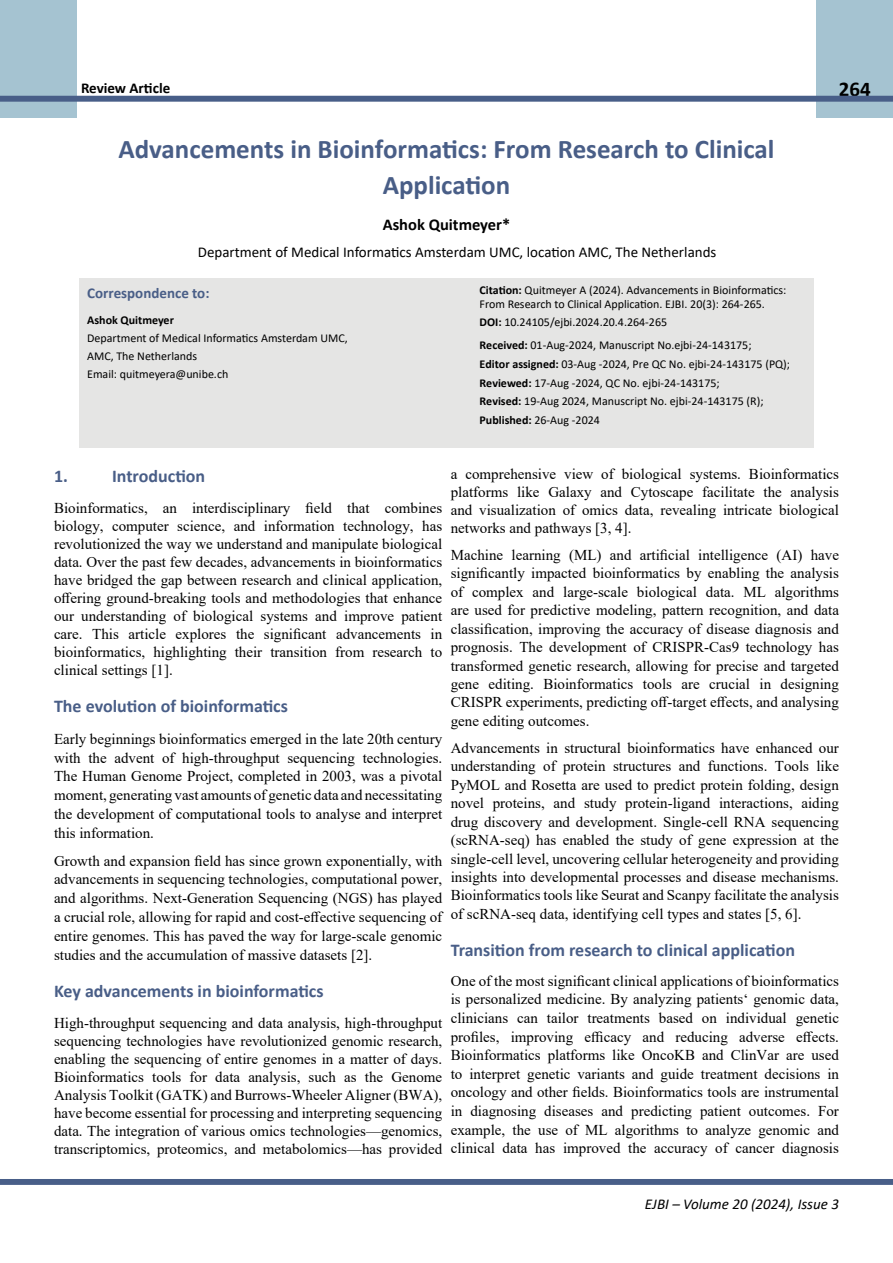
<style>
.page{position:relative;width:893px;height:1263px;background:#fff}
.page>*{position:absolute;margin:0;border:0;box-sizing:border-box;transform-origin:0 0}
.t1{font:700 27px/36px "Calibri";color:#495e87;text-align:center}
.t2{font:700 21px "Calibri";color:#000}
.t3{font:700 18px "Calibri";color:#495e87}
.t4{font:700 16.5px "Calibri";color:#000}
.t5{font:15px/18px "Times New Roman";color:#000;text-align:justify}
.t6{font:15px "Calibri";color:#000}
.t7{font:italic 15px "Calibri";color:#000}
.t8{font:700 15px "Calibri";color:#495e87}
.t9{font:700 15px "Calibri";color:#000}
.t10{font:12px/18.6px "Calibri";color:#000}
.t11{font:700 12px "Calibri";color:#000}
.s1{font-weight:700}
</style>
<div class="page">
<div style="left:0;top:1179px;width:893px;height:6px;background:#485e88"></div>
<div style="left:0;top:0;width:76px;height:118px;background:#a5c3d1"></div>
<div style="left:816px;top:0;width:77px;height:118px;background:#a5c3d1"></div>
<div style="left:0;top:96px;width:893px;height:6px;background:#485e88"></div>
<div style="left:79px;top:278px;width:735px;height:170px;background:#e5e5e4"></div>
<p class="t9" style="left:81px;top:77px;width:91px">Review Article</p>
<h2 class="t2" style="left:839px;top:74px;width:33px">264</h2>
<h1 class="t1" style="left:118px;top:131px;width:658px">Advancements in Bioinformatics: From Research to Clinical<br>Application</h1>
<p class="t4" style="left:383px;top:213px;width:129px">Ashok Quitmeyer*</p>
<p class="t6" style="left:198px;top:242px;width:520px">Department of Medical Informatics Amsterdam UMC, location AMC, The Netherlands</p>
<p class="t10" style="left:480px;top:282px;width:308px;line-height:14.4px"><span class="s1">Citation:</span> Quitmeyer A (2024). Advancements in Bioinformatics:<br>From Research to Clinical Application. EJBI. 20(3): 264-265.</p>
<p class="t10" style="left:480px;top:311px;width:274px;line-height:23px"><span class="s1">DOI:</span> 10.24105/ejbi.2024.20.4.264-265<br><span class="s1">Received:</span> 01-Aug-2024, Manuscript No.ejbi-24-143175;</p>
<p class="t10" style="left:480px;top:354px;width:312px"><span class="s1">Editor assigned:</span> 03-Aug -2024, Pre QC No. ejbi-24-143175 (PQ); <span class="s1">Reviewed:</span> 17-Aug -2024, QC No. ejbi-24-143175;<br><span class="s1">Revised:</span> 19-Aug 2024, Manuscript No. ejbi-24-143175 (R); <span class="s1">Published:</span> 26-Aug -2024</p>
<p class="t8" style="left:87px;top:282px;width:124px">Correspondence to:</p>
<p class="t11" style="left:87px;top:312px;width:88px">Ashok Quitmeyer</p>
<p class="t10" style="left:87px;top:329px;width:262px;line-height:18px">Department of Medical Informatics Amsterdam UMC,<br>AMC, The Netherlands<br>Email: quitmeyera@unibe.ch</p>
<p class="t5" style="left:451px;top:465px;width:390px">a comprehensive view of biological systems. Bioinformatics platforms like Galaxy and Cytoscape facilitate the analysis and visualization of omics data, revealing intricate biological networks and pathways [3, 4].</p>
<p class="t5" style="left:451px;top:545px;width:390px;line-height:18.5px">Machine learning (ML) and artificial intelligence (AI) have significantly impacted bioinformatics by enabling the analysis of complex and large-scale biological data. ML algorithms are used for predictive modeling, pattern recognition, and data classification, improving the accuracy of disease diagnosis and prognosis. The development of CRISPR-Cas9 technology has transformed genetic research, allowing for precise and targeted gene editing. Bioinformatics tools are crucial in designing CRISPR experiments, predicting off-target effects, and analysing gene editing outcomes.</p>
<p class="t5" style="left:451px;top:738px;width:390px;line-height:18.5px">Advancements in structural bioinformatics have enhanced our understanding of protein structures and functions. Tools like PyMOL and Rosetta are used to predict protein folding, design novel proteins, and study protein-ligand interactions, aiding drug discovery and development. Single-cell RNA sequencing (scRNA-seq) has enabled the study of gene expression at the single-cell level, uncovering cellular heterogeneity and providing insights into developmental processes and disease mechanisms.<br>Bioinformatics tools like Seurat and Scanpy facilitate the analysis of scRNA-seq data, identifying cell types and states [5, 6].</p>
<p class="t3" style="left:451px;top:937px;width:346px">Transition from research to clinical application</p>
<p class="t5" style="left:451px;top:972px;width:390px;line-height:18.6px">One of the most significant clinical applications of bioinformatics is personalized medicine. By analyzing patients‘ genomic data, clinicians can tailor treatments based on individual genetic profiles, improving efficacy and reducing adverse effects.<br>Bioinformatics platforms like OncoKB and ClinVar are used to interpret genetic variants and guide treatment decisions in oncology and other fields. Bioinformatics tools are instrumental in diagnosing diseases and predicting patient outcomes. For example, the use of ML algorithms to analyze genomic and clinical data has improved the accuracy of cancer diagnosis</p>
<p class="t3" style="left:54px;top:464px;width:15px">1.</p>
<p class="t3" style="left:112px;top:464px;width:95px">Introduction</p>
<p class="t5" style="left:54px;top:499px;width:390px">Bioinformatics, an interdisciplinary field that combines biology, computer science, and information technology, has revolutionized the way we understand and manipulate biological data. Over the past few decades, advancements in bioinformatics have bridged the gap between research and clinical application, offering ground-breaking tools and methodologies that enhance our understanding of biological systems and improve patient care. This article explores the significant advancements in bioinformatics, highlighting their transition from research to clinical settings [1].</p>
<p class="t3" style="left:54px;top:693px;width:236px">The evolution of bioinformatics</p>
<p class="t5" style="left:54px;top:729px;width:390px;line-height:18.9px">Early beginnings bioinformatics emerged in the late 20th century with the advent of high-throughput sequencing technologies.<br>The Human Genome Project, completed in 2003, was a pivotal moment, generating vast amounts of genetic data and necessitating the development of computational tools to analyse and interpret this information.</p>
<p class="t5" style="left:54px;top:850px;width:390px;line-height:18.9px">Growth and expansion field has since grown exponentially, with advancements in sequencing technologies, computational power, and algorithms. Next-Generation Sequencing (NGS) has played a crucial role, allowing for rapid and cost-effective sequencing of entire genomes. This has paved the way for large-scale genomic studies and the accumulation of massive datasets [2].</p>
<p class="t3" style="left:54px;top:978px;width:271px">Key advancements in bioinformatics</p>
<p class="t5" style="left:54px;top:1013px;width:390px">High-throughput sequencing and data analysis, high-throughput sequencing technologies have revolutionized genomic research, enabling the sequencing of entire genomes in a matter of days.<br>Bioinformatics tools for data analysis, such as the Genome Analysis Toolkit (GATK) and Burrows-Wheeler Aligner (BWA), have become essential for processing and interpreting sequencing data. The integration of various omics technologies—genomics, transcriptomics, proteomics, and metabolomics—has provided</p>
<p class="t7" style="left:645px;top:1193px;width:196px">EJBI – Volume 20 (2024), Issue 3</p>
</div>
